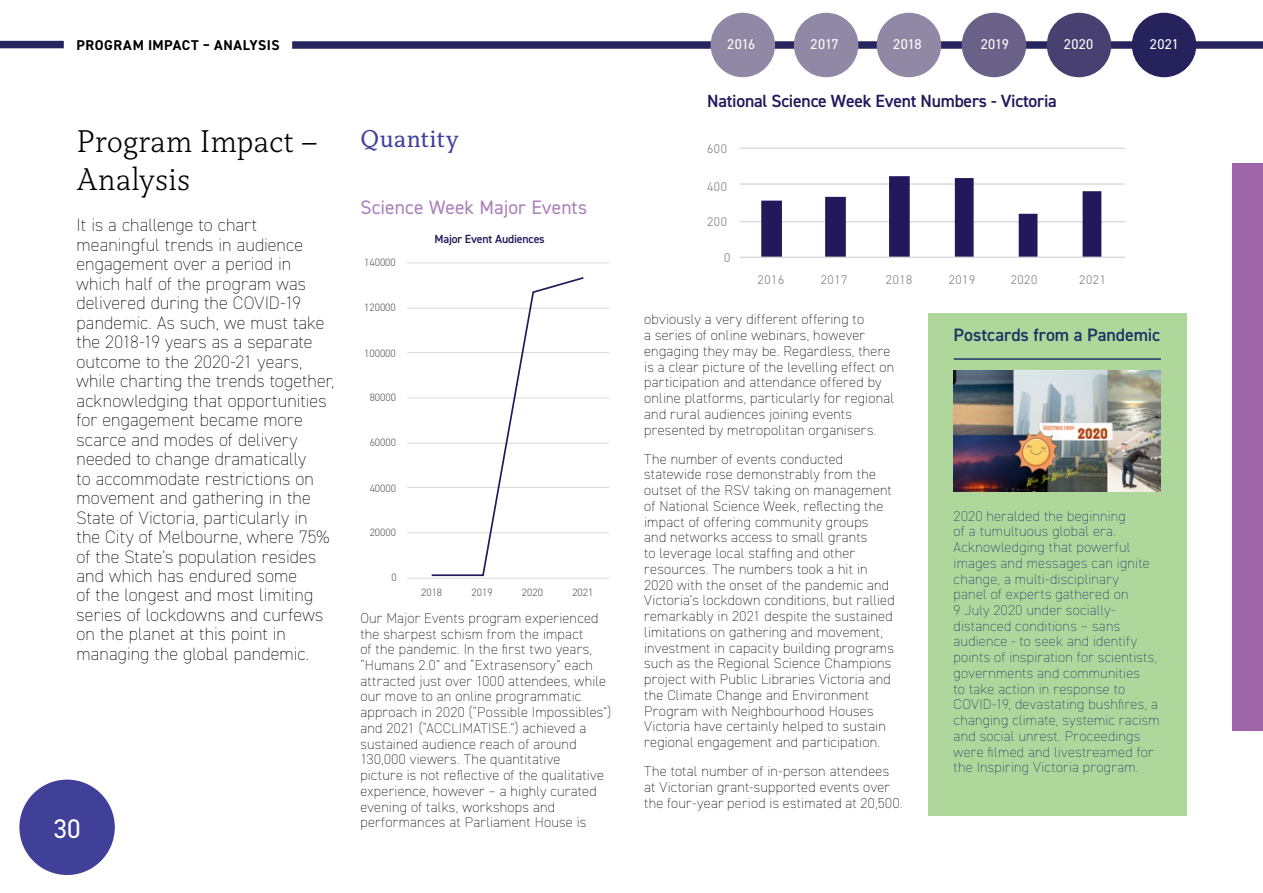
<style>
.page{position:relative;width:1263px;height:893px;background:#fff}
.page>*{position:absolute;margin:0;border:0;box-sizing:border-box;transform-origin:0 0}
.t1{font:300 33px/37.5px "Capitolina";color:#000}
.t2{font:27px "DIN2014";color:#fff}
.t3{font:25.5px "Capitolina";letter-spacing:.02em;color:#404099}
.t4{font:19.5px "DIN2014";letter-spacing:.005em;color:#ac80b9}
.t5{font:200 18px/19.5px "DIN2014";letter-spacing:.005em;color:#000}
.t6{font:600 18px "DIN2014";letter-spacing:-.005em;color:#1f3465}
.t7{font:600 17.7px "DIN2014";letter-spacing:-.015em;color:#21195c}
.t8{font:200 14.25px/15.8px "DIN2014";letter-spacing:.015em;color:#000}
.t9{font:200 14.25px/15.8px "DIN2014";letter-spacing:.015em;color:#1f3465}
.t10{font:14.25px "DIN2014";letter-spacing:.005em;color:#fff}
.t11{font:700 14.25px "DIN2014";letter-spacing:.035em;color:#000}
.t12{font:300 12.6px "DIN2014";letter-spacing:.05em;color:#7f7f7f}
.t13{font:600 11.85px "DIN2014";letter-spacing:-.015em;color:#21195c}
.t14{font:300 10.8px "DIN2014";color:#595959}
</style>
<div class="page">
<div style="left:0;top:41px;width:64px;height:7px;background:#26225c"></div>
<div style="left:1232px;top:163px;width:31px;height:567px;background:#9e66a8"></div>
<hr style="left:407px;top:532px;width:202px;height:1px;background:#d9d9d9">
<hr style="left:407px;top:487px;width:202px;height:1px;background:#d9d9d9">
<hr style="left:407px;top:443px;width:202px;height:1px;background:#d9d9d9">
<hr style="left:407px;top:397px;width:202px;height:1px;background:#d9d9d9">
<hr style="left:407px;top:352px;width:202px;height:1px;background:#d9d9d9">
<hr style="left:407px;top:308px;width:202px;height:1px;background:#d9d9d9">
<hr style="left:407px;top:262px;width:202px;height:1px;background:#d9d9d9">
<hr style="left:407px;top:578px;width:202px;height:1px;background:#d9d9d9">
<svg style="left:430px;top:277px;width:155px;height:300px"></svg>
<hr style="left:740px;top:221px;width:385px;height:1px;background:#d9d9d9">
<hr style="left:740px;top:183px;width:385px;height:2px;background:#d9d9d9">
<hr style="left:740px;top:148px;width:385px;height:1px;background:#d9d9d9">
<svg style="left:761px;top:176px;width:340px;height:81px"></svg>
<hr style="left:740px;top:257px;width:385px;height:1px;background:#d9d9d9">
<div style="left:292px;top:41px;width:971px;height:8px;background:#26225c"></div>
<div style="left:877px;top:13px;width:64px;height:64px;background:#9088a5;border-radius:50%"></div>
<div style="left:794px;top:13px;width:64px;height:64px;background:#9088a5;border-radius:50%"></div>
<div style="left:711px;top:13px;width:64px;height:64px;background:#9088a5;border-radius:50%"></div>
<div style="left:962px;top:13px;width:64px;height:64px;background:#6a6188;border-radius:50%"></div>
<div style="left:1047px;top:13px;width:64px;height:64px;background:#474070;border-radius:50%"></div>
<div style="left:1132px;top:13px;width:64px;height:64px;background:#26225c;border-radius:50%"></div>
<div style="left:928px;top:313px;width:258px;height:503px;background:#b0d79b"></div>
<hr style="left:954px;top:358px;width:207px;height:2px;background:#1f3465">
<img style="left:954px;top:370px;width:207px;height:121px">
<div style="left:19px;top:780px;width:96px;height:95px;background:#404099;border-radius:50%"></div>
<p class="t11" style="left:77px;top:35px;width:203px">PROGRAM IMPACT – ANALYSIS</p>
<h1 class="t1" style="left:77px;top:123px;width:243px">Program Impact –<br>Analysis</h1>
<p class="t5" style="left:77px;top:215px;width:259px">It is a challenge to chart meaningful trends in audience engagement over a period in which half of the program was delivered during the COVID-19 pandemic. As such, we must take the 2018-19 years as a separate outcome to the 2020-21 years, while charting the trends together, acknowledging that opportunities for engagement became more scarce and modes of delivery needed to change dramatically<br>to accommodate restrictions on movement and gathering in the<br>State of Victoria, particularly in the City of Melbourne, where 75% of the State’s population resides and which has endured some<br>of the longest and most limiting series of lockdowns and curfews on the planet at this point in managing the global pandemic.</p>
<h2 class="t2" style="left:53px;top:812px;width:29px">30</h2>
<h3 class="t3" style="left:360px;top:123px;width:100px">Quantity</h3>
<h3 class="t4" style="left:360px;top:196px;width:228px">Science Week Major Events</h3>
<p class="t14" style="left:364px;top:256px;width:33px">140000</p>
<p class="t14" style="left:364px;top:301px;width:33px">120000</p>
<p class="t14" style="left:364px;top:346px;width:33px">100000</p>
<p class="t14" style="left:370px;top:391px;width:28px">80000</p>
<p class="t14" style="left:370px;top:436px;width:28px">60000</p>
<p class="t14" style="left:370px;top:481px;width:28px">40000</p>
<p class="t14" style="left:370px;top:525px;width:28px">20000</p>
<p class="t14" style="left:391px;top:571px;width:7px">0</p>
<p class="t13" style="left:434px;top:231px;width:112px">Major Event Audiences</p>
<p class="t14" style="left:421px;top:585px;width:23px">2018</p>
<p class="t14" style="left:472px;top:585px;width:23px">2019</p>
<p class="t14" style="left:522px;top:585px;width:23px">2020</p>
<p class="t14" style="left:572px;top:585px;width:23px">2021</p>
<p class="t8" style="left:360px;top:610px;width:252px">Our Major Events program experienced the sharpest schism from the impact<br>of the pandemic. In the first two years, “Humans 2.0” and “Extrasensory” each attracted just over 1000 attendees, while our move to an online programmatic approach in 2020 (“Possible Impossibles”) and 2021 (“ACCLIMATISE.”) achieved a sustained audience reach of around 130,000 viewers. The quantitative<br>picture is not reflective of the qualitative experience, however – a highly curated evening of talks, workshops and performances at Parliament House is</p>
<p class="t10" style="left:727px;top:35px;width:30px">2016</p>
<p class="t10" style="left:810px;top:35px;width:30px">2017</p>
<p class="t10" style="left:893px;top:35px;width:30px">2018</p>
<p class="t10" style="left:981px;top:35px;width:30px">2019</p>
<p class="t10" style="left:1064px;top:35px;width:31px">2020</p>
<p class="t10" style="left:1150px;top:35px;width:31px">2021</p>
<p class="t7" style="left:707px;top:89px;width:351px">National Science Week Event Numbers - Victoria</p>
<p class="t12" style="left:707px;top:141px;width:21px">600</p>
<p class="t12" style="left:707px;top:179px;width:21px">400</p>
<p class="t12" style="left:707px;top:214px;width:21px">200</p>
<p class="t12" style="left:724px;top:250px;width:8px">0</p>
<p class="t12" style="left:758px;top:272px;width:28px">2016</p>
<p class="t12" style="left:821px;top:272px;width:28px">2017</p>
<p class="t12" style="left:886px;top:272px;width:28px">2018</p>
<p class="t12" style="left:949px;top:272px;width:28px">2019</p>
<p class="t12" style="left:1011px;top:272px;width:28px">2020</p>
<p class="t12" style="left:1079px;top:272px;width:28px">2021</p>
<p class="t8" style="left:644px;top:312px;width:252px">obviously a very different offering to<br>a series of online webinars, however engaging they may be. Regardless, there is a clear picture of the levelling effect on participation and attendance offered by online platforms, particularly for regional and rural audiences joining events presented by metropolitan organisers.</p>
<p class="t8" style="left:644px;top:451px;width:252px">The number of events conducted statewide rose demonstrably from the outset of the RSV taking on management of National Science Week, reflecting the impact of offering community groups<br>and networks access to small grants<br>to leverage local staffing and other resources. The numbers took a hit in 2020 with the onset of the pandemic and Victoria’s lockdown conditions, but rallied remarkably in 2021 despite the sustained limitations on gathering and movement; investment in capacity building programs such as the Regional Science Champions project with Public Libraries Victoria and the Climate Change and Environment Program with Neighbourhood Houses Victoria have certainly helped to sustain regional engagement and participation.</p>
<p class="t8" style="left:644px;top:763px;width:260px">The total number of in-person attendees at Victorian grant-supported events over the four-year period is estimated at 20,500.</p>
<p class="t6" style="left:954px;top:323px;width:208px">Postcards from a Pandemic</p>
<p class="t9" style="left:954px;top:508px;width:208px">2020 heralded the beginning<br>of a tumultuous global era.<br>Acknowledging that powerful images and messages can ignite change, a multi-disciplinary<br>panel of experts gathered on<br>9 July 2020 under socially&shy;distanced conditions – sans audience - to seek and identify points of inspiration for scientists, governments and communities<br>to take action in response to<br>COVID-19, devastating bushfires, a changing climate, systemic racism and social unrest. Proceedings were filmed and livestreamed for the Inspiring Victoria program.</p>
</div>
